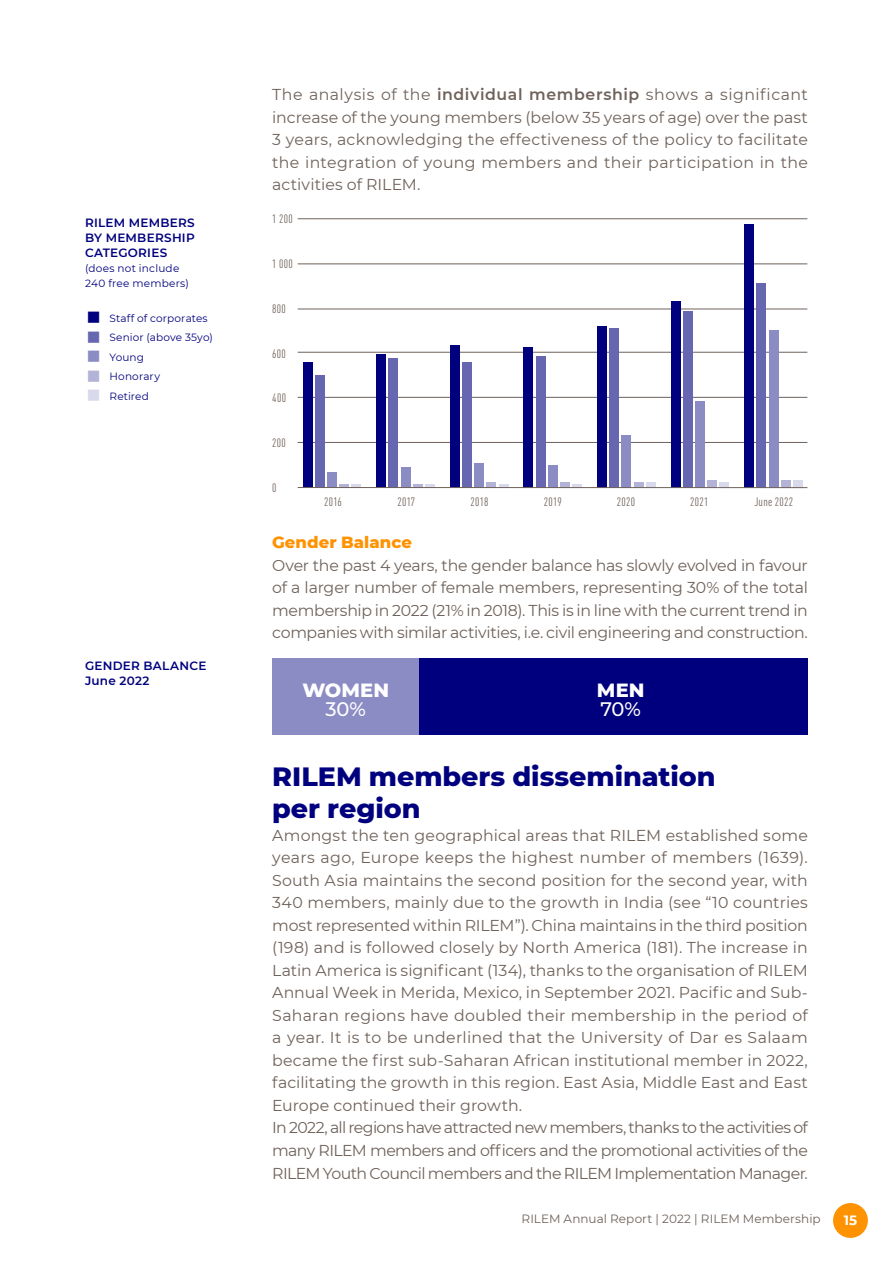
<style>
.page{position:relative;width:893px;height:1263px;background:#fff}
.page>*{position:absolute;margin:0;border:0;box-sizing:border-box;transform-origin:0 0}
.txt_DIN_12_-_grey{font:800 27px "Montserrat";color:#00007f}
.t1{font:800 19.5px "Montserrat";letter-spacing:.005em;color:#fff}
.t2{font:500 19.5px "Montserrat";color:#fff}
.txt_DIN_12_-_grey-2{font:800 16.5px "Montserrat";letter-spacing:.005em;color:#ff9200}
.txt_DIN_12_-_grey-3{font:15.75px/22.5px "Montserrat";letter-spacing:-.01em;color:#6f625a;text-align:justify}
.t3{font:700 13.5px "Montserrat";color:#fff}
.t4{font:600 12px/15px "Montserrat";letter-spacing:.02em;color:#00007f;text-align:justify}
.t5{font:12px "DIN Cond";letter-spacing:.03em;color:#6f625a}
.t6{font:12px "Montserrat";letter-spacing:.005em;color:#6f625a}
.txt_DIN_11_-_grey{font:10.5px/15px "Montserrat";letter-spacing:.015em;color:#00007f}
.s1{font-size:28.5px}
.s2{font-size:28.5px;color:#6666b1}
.s3{font-size:28.5px;color:#8c8cc5}
.s4{font-size:28.5px;color:#b3b3d8}
.s5{font-size:28.5px;color:#d9d9ec}
.s6{font-weight:600}
</style>
<div class="page">
<div style="left:833px;top:1203px;width:35px;height:35px;background:#ff9200;border-radius:50%"></div>
<hr style="left:298px;top:218px;width:509px;height:1px;background:#6f625a">
<hr style="left:298px;top:264px;width:509px;height:1px;background:#6f625a">
<hr style="left:298px;top:309px;width:509px;height:1px;background:#6f625a">
<hr style="left:298px;top:352px;width:509px;height:1px;background:#6f625a">
<hr style="left:298px;top:397px;width:509px;height:1px;background:#6f625a">
<hr style="left:298px;top:442px;width:509px;height:1px;background:#6f625a">
<div style="left:744px;top:225px;width:10px;height:263px;background:#00007f"></div>
<div style="left:757px;top:283px;width:9px;height:205px;background:#6666b1"></div>
<div style="left:769px;top:330px;width:9px;height:158px;background:#8c8cc5"></div>
<div style="left:781px;top:480px;width:10px;height:8px;background:#b3b3d8"></div>
<div style="left:793px;top:480px;width:10px;height:8px;background:#d9d9ec"></div>
<div style="left:671px;top:302px;width:10px;height:186px;background:#00007f"></div>
<div style="left:683px;top:311px;width:10px;height:177px;background:#6666b1"></div>
<div style="left:695px;top:401px;width:10px;height:87px;background:#8c8cc5"></div>
<div style="left:707px;top:480px;width:10px;height:8px;background:#b3b3d8"></div>
<div style="left:719px;top:482px;width:10px;height:6px;background:#d9d9ec"></div>
<div style="left:597px;top:326px;width:10px;height:162px;background:#00007f"></div>
<div style="left:609px;top:328px;width:10px;height:160px;background:#6666b1"></div>
<div style="left:621px;top:435px;width:10px;height:53px;background:#8c8cc5"></div>
<div style="left:634px;top:482px;width:9px;height:6px;background:#b3b3d8"></div>
<div style="left:646px;top:482px;width:10px;height:6px;background:#d9d9ec"></div>
<div style="left:524px;top:347px;width:9px;height:141px;background:#00007f"></div>
<div style="left:536px;top:356px;width:9px;height:132px;background:#6666b1"></div>
<div style="left:548px;top:465px;width:10px;height:23px;background:#8c8cc5"></div>
<div style="left:560px;top:482px;width:10px;height:6px;background:#b3b3d8"></div>
<hr style="left:572px;top:484px;width:10px;height:4px;background:#d9d9ec">
<div style="left:450px;top:345px;width:10px;height:143px;background:#00007f"></div>
<div style="left:462px;top:362px;width:10px;height:126px;background:#6666b1"></div>
<div style="left:474px;top:463px;width:10px;height:25px;background:#8c8cc5"></div>
<div style="left:486px;top:482px;width:10px;height:6px;background:#b3b3d8"></div>
<svg style="left:499px;top:484px;width:9px;height:3px"></svg>
<div style="left:376px;top:354px;width:10px;height:134px;background:#00007f"></div>
<div style="left:401px;top:467px;width:9px;height:21px;background:#8c8cc5"></div>
<hr style="left:413px;top:484px;width:10px;height:4px;background:#b3b3d8">
<hr style="left:425px;top:484px;width:10px;height:4px;background:#d9d9ec">
<div style="left:389px;top:358px;width:9px;height:130px;background:#6666b1"></div>
<div style="left:303px;top:362px;width:9px;height:126px;background:#00007f"></div>
<div style="left:315px;top:375px;width:10px;height:113px;background:#6666b1"></div>
<div style="left:327px;top:473px;width:10px;height:15px;background:#8c8cc5"></div>
<hr style="left:339px;top:484px;width:10px;height:4px;background:#b3b3d8">
<hr style="left:351px;top:484px;width:10px;height:4px;background:#d9d9ec">
<hr style="left:298px;top:487px;width:509px;height:1px;background:#6f625a">
<div style="left:272px;top:658px;width:148px;height:77px;background:#8c8cc5"></div>
<div style="left:420px;top:658px;width:388px;height:77px;background:#00007f"></div>
<p class="t4" style="left:85px;top:215px;width:111px">RILEM MEMBERS BY MEMBERSHIP CATEGORIES</p>
<p class="txt_DIN_11_-_grey" style="left:85px;top:261px;width:105px">(does not include<br>240 free members)</p>
<p class="txt_DIN_11_-_grey" style="left:85px;top:310px;width:124px"><span class="s1">■</span> Staff of corporates</p>
<p class="txt_DIN_11_-_grey" style="left:85px;top:330px;width:129px"><span class="s2">■</span> Senior (above 35yo)</p>
<p class="txt_DIN_11_-_grey" style="left:85px;top:349px;width:61px"><span class="s3">■</span> Young</p>
<p class="txt_DIN_11_-_grey" style="left:85px;top:369px;width:77px"><span class="s4">■</span> Honorary</p>
<p class="txt_DIN_11_-_grey" style="left:85px;top:388px;width:65px"><span class="s5">■</span> Retired</p>
<p class="t4" style="left:85px;top:658px;width:123px">GENDER BALANCE<br>June 2022</p>
<p class="txt_DIN_12_-_grey-3" style="left:272px;top:83px;width:537px">The analysis of the <span class="s6">individual membership</span> shows a significant increase of the young members (below 35 years of age) over the past 3 years, acknowledging the effectiveness of the policy to facilitate the integration of young members and their participation in the activities of RILEM.</p>
<p class="t5" style="left:272px;top:212px;width:22px">1 200</p>
<p class="t5" style="left:272px;top:257px;width:22px">1 000</p>
<p class="t5" style="left:272px;top:302px;width:15px">800</p>
<p class="t5" style="left:272px;top:346px;width:15px">600</p>
<p class="t5" style="left:272px;top:391px;width:15px">400</p>
<p class="t5" style="left:272px;top:436px;width:15px">200</p>
<p class="t5" style="left:272px;top:481px;width:6px">0</p>
<p class="t5" style="left:324px;top:495px;width:19px">2016</p>
<p class="t5" style="left:397px;top:495px;width:19px">2017</p>
<p class="t5" style="left:471px;top:495px;width:19px">2018</p>
<p class="t5" style="left:544px;top:495px;width:19px">2019</p>
<p class="t5" style="left:617px;top:495px;width:20px">2020</p>
<p class="t5" style="left:690px;top:495px;width:20px">2021</p>
<p class="t5" style="left:754px;top:495px;width:40px">June 2022</p>
<p class="txt_DIN_12_-_grey-2" style="left:272px;top:530px;width:141px">Gender Balance</p>
<p class="txt_DIN_12_-_grey-3" style="left:272px;top:553px;width:537px">Over the past 4 years, the gender balance has slowly evolved in favour of a larger number of female members, representing 30% of the total membership in 2022 (21% in 2018). This is in line with the current trend in companies with similar activities, i.e. civil engineering and construction.</p>
<p class="t1" style="left:302px;top:675px;width:88px">WOMEN</p>
<p class="t2" style="left:325px;top:696px;width:42px">30%</p>
<p class="t1" style="left:597px;top:675px;width:49px">MEN</p>
<p class="t2" style="left:601px;top:696px;width:42px">70%</p>
<p class="txt_DIN_12_-_grey" style="left:272px;top:757px;width:445px">RILEM members dissemination</p>
<p class="txt_DIN_12_-_grey" style="left:272px;top:789px;width:150px">per region</p>
<p class="txt_DIN_12_-_grey-3" style="left:272px;top:823px;width:537px">Amongst the ten geographical areas that RILEM established some years ago, Europe keeps the highest number of members (1639).<br>South Asia maintains the second position for the second year, with 340 members, mainly due to the growth in India (see “10 countries most represented within RILEM”). China maintains in the third position (198) and is followed closely by North America (181). The increase in Latin America is significant (134), thanks to the organisation of RILEM Annual Week in Merida, Mexico, in September 2021. Pacific and Sub-Saharan regions have doubled their membership in the period of a year. It is to be underlined that the University of Dar es Salaam became the first sub-Saharan African institutional member in 2022, facilitating the growth in this region. East Asia, Middle East and East Europe continued their growth.</p>
<p class="txt_DIN_12_-_grey-3" style="left:272px;top:1116px;width:537px">In 2022, all regions have attracted new members, thanks to the activities of many RILEM members and officers and the promotional activities of the RILEM Youth Council members and the RILEM Implementation Manager.</p>
<p class="t6" style="left:522px;top:1211px;width:301px">RILEM Annual Report | 2022 | RILEM Membership</p>
<p class="t3" style="left:844px;top:1210px;width:15px">15</p>
</div>
